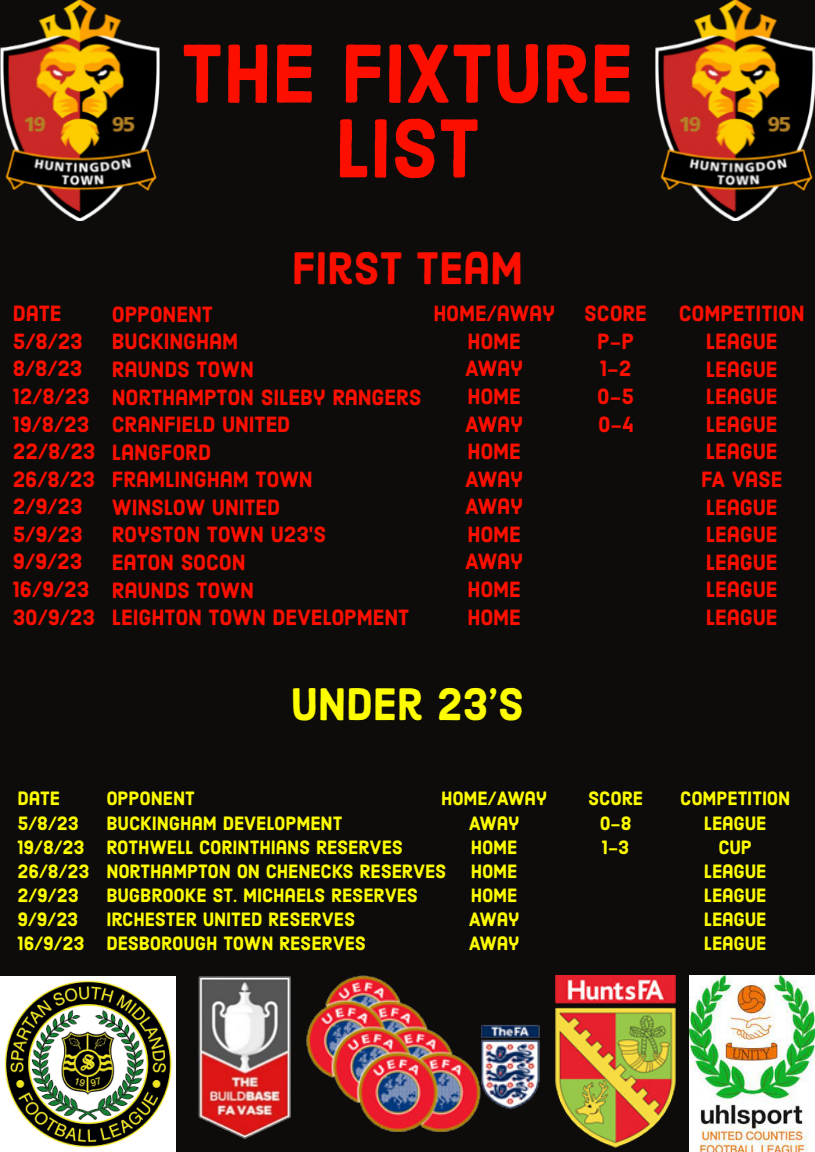
<style>
.page{position:relative;width:815px;height:1152px;background:#fff}
.page>*{position:absolute;margin:0;border:0;box-sizing:border-box;transform-origin:0 0}
.t1{font:82.4px/74.8px "Harman Sans";letter-spacing:-.005em;color:#fd0f00;text-align:center}
.t2{font:45.2px "Harman Sans";letter-spacing:-.005em;color:#fd0f00}
.t3{font:45.2px "Harman Sans";letter-spacing:-.005em;color:#fdfc00}
.t4{font:22px/27.6px "Harman Sans";letter-spacing:-.005em;color:#fd0f00;text-align:center}
.t5{font:19.2px/24px "Harman Sans";letter-spacing:-.005em;color:#fdfc00;text-align:center}
</style>
<div class="page">
<div style="left:0;top:0;width:814px;height:1152px;background:#0d0c0a"></div>
<img style="left:0;top:0;width:159px;height:220px">
<img style="left:655px;top:0;width:159px;height:220px">
<img style="left:0;top:976px;width:176px;height:176px">
<img style="left:198px;top:976px;width:92px;height:162px">
<img style="left:689px;top:975px;width:125px;height:177px">
<img style="left:555px;top:975px;width:120px;height:172px">
<img style="left:307px;top:975px;width:232px;height:156px">
<h1 class="t1" style="left:181px;top:38px;width:453px">THE FIXTURE<br>LIST</h1>
<p class="t4" style="left:13px;top:300px;width:84px;text-align:left">DATE<br>5/8/23<br>8/8/23<br>12/8/23<br>19/8/23<br>22/8/23<br>26/8/23<br>2/9/23<br>5/9/23<br>9/9/23<br>16/9/23<br>30/9/23</p>
<h2 class="t2" style="left:291px;top:240px;width:233px">FIRST TEAM</h2>
<p class="t4" style="left:433px;top:300px;width:123px">HOME/AWAY<br>HOME<br>AWAY<br>HOME<br>AWAY<br>HOME<br>AWAY<br>AWAY<br>HOME<br>AWAY<br>HOME<br>HOME</p>
<p class="t4" style="left:112px;top:301px;width:311px;text-align:left">OPPONENT<br>BUCKINGHAM<br>RAUNDS TOWN<br>NORTHAMPTON SILEBY RANGERS<br>CRANFIELD UNITED<br>LANGFORD<br>FRAMLINGHAM TOWN<br>WINSLOW UNITED<br>ROYSTON TOWN U23'S<br>EATON SOCON<br>RAUNDS TOWN<br>LEIGHTON TOWN DEVELOPMENT</p>
<p class="t4" style="left:584px;top:300px;width:64px">SCORE<br>P-P<br>1-2<br>0-5<br>0-4</p>
<p class="t4" style="left:678px;top:300px;width:127px">COMPETITION<br>LEAGUE<br>LEAGUE<br>LEAGUE<br>LEAGUE<br>LEAGUE<br>FA VASE<br>LEAGUE<br>LEAGUE<br>LEAGUE<br>LEAGUE<br>LEAGUE</p>
<h2 class="t3" style="left:291px;top:676px;width:235px">UNDER 23’S</h2>
<p class="t5" style="left:17px;top:787px;width:73px;text-align:left">DATE<br>5/8/23<br>19/8/23<br>26/8/23<br>2/9/23<br>9/9/23<br>16/9/23</p>
<p class="t5" style="left:441px;top:787px;width:107px">HOME/AWAY<br>AWAY<br>HOME<br>HOME<br>HOME<br>AWAY<br>AWAY</p>
<p class="t5" style="left:588px;top:787px;width:56px">SCORE<br>0-8<br>1-3</p>
<p class="t5" style="left:679px;top:787px;width:112px">COMPETITION<br>LEAGUE<br>CUP<br>LEAGUE<br>LEAGUE<br>LEAGUE<br>LEAGUE</p>
<p class="t5" style="left:106px;top:787px;width:341px;text-align:left">OPPONENT<br>BUCKINGHAM DEVELOPMENT<br>ROTHWELL CORINTHIANS RESERVES<br>NORTHAMPTON ON CHENECKS RESERVES<br>BUGBROOKE ST. MICHAELS RESERVES<br>IRCHESTER UNITED RESERVES<br>DESBOROUGH TOWN RESERVES</p>
</div>
